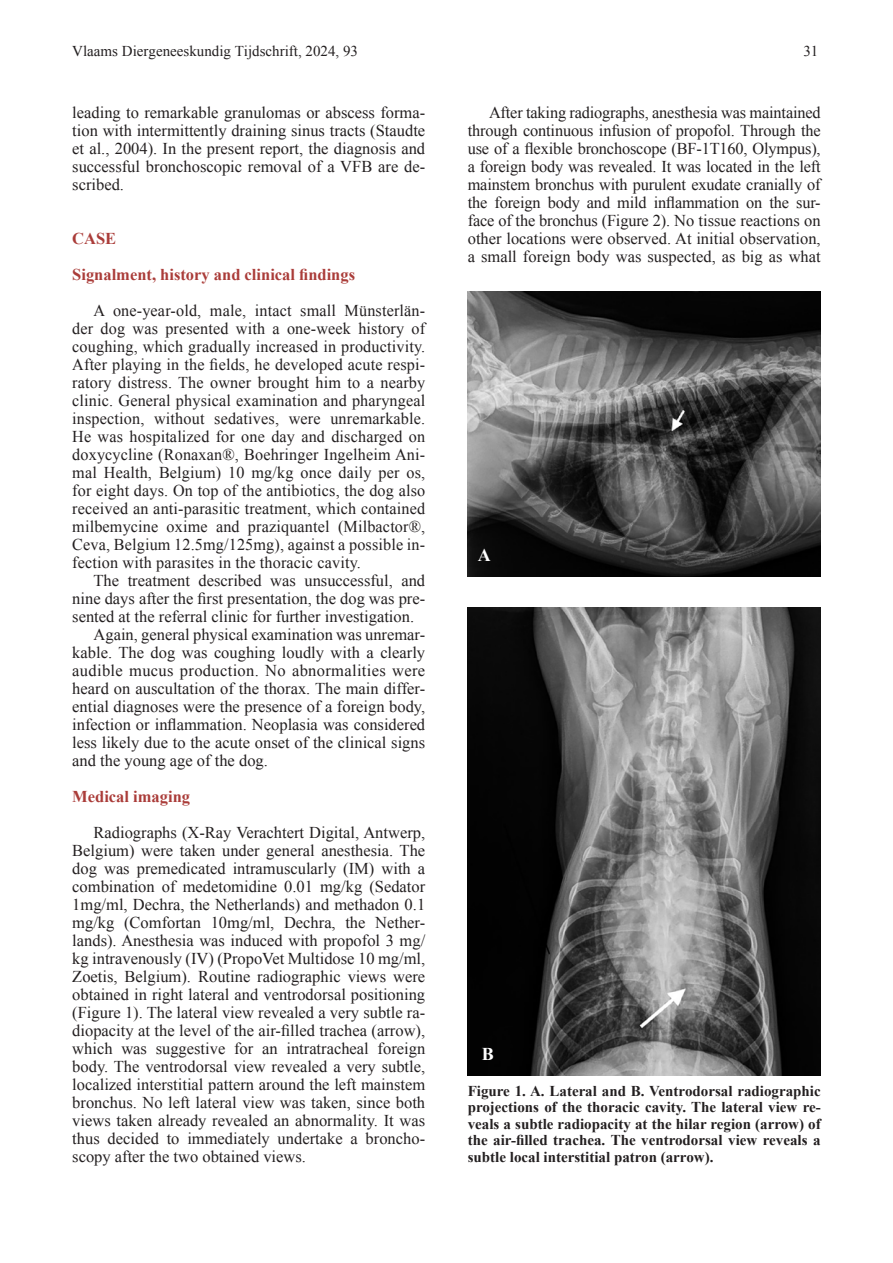
<style>
.page{position:relative;width:893px;height:1263px;background:#fff}
.page>*{position:absolute;margin:0;border:0;box-sizing:border-box;transform-origin:0 0}
.Hoofdtekst{font:700 18px "Times New Roman";color:#fff}
.Hoofdtekst-2{font:16.5px/18px "Times New Roman";color:#231f20;text-align:justify}
.Hoofdtekst-3{font:700 16.5px "Times New Roman";color:#aa3c39}
.Hoofdtekst-4{font:700 15px/16.5px "Times New Roman";color:#231f20;text-align:justify}
.Normaal{font:15px "Times New Roman";color:#231f20}
</style>
<div class="page">
<img style="left:468px;top:291px;width:353px;height:285px">
<img style="left:468px;top:607px;width:353px;height:468px">
<p class="Normaal" style="left:72px;top:41px;width:287px">Vlaams Diergeneeskundig Tijdschrift, 2024, 93</p>
<p class="Normaal" style="left:803px;top:41px;width:16px">31</p>
<p class="Hoofdtekst-2" style="left:72px;top:103px;width:354px">leading to remarkable granulomas or abscess forma&shy;tion with intermittently draining sinus tracts (Staudte et al., 2004). In the present report, the diagnosis and successful bronchoscopic removal of a VFB are de&shy;scribed.</p>
<p class="Hoofdtekst-3" style="left:72px;top:227px;width:46px">CASE</p>
<p class="Hoofdtekst-3" style="left:72px;top:263px;width:284px">Signalment, history and clinical findings</p>
<p class="Hoofdtekst-2" style="left:72px;top:301px;width:355px;text-indent:21px">A one-year-old, male, intact small Münsterlän&shy;der dog was presented with a one-week history of coughing, which gradually increased in productivity.<br>After playing in the fields, he developed acute respi&shy;ratory distress. The owner brought him to a nearby clinic. General physical examination and pharyngeal inspection, without sedatives, were unremarkable.<br>He was hospitalized for one day and discharged on doxycycline (Ronaxan®, Boehringer Ingelheim Ani&shy;mal Health, Belgium) 10 mg/kg once daily per os, for eight days. On top of the antibiotics, the dog also received an anti-parasitic treatment, which contained milbemycine oxime and praziquantel (Milbactor®, Ceva, Belgium 12.5mg/125mg), against a possible in&shy;fection with parasites in the thoracic cavity.</p>
<p class="Hoofdtekst-2" style="left:72px;top:571px;width:354px;text-indent:21px">The treatment described was unsuccessful, and nine days after the first presentation, the dog was pre&shy;sented at the referral clinic for further investigation.</p>
<p class="Hoofdtekst-2" style="left:72px;top:625px;width:354px;text-indent:21px">Again, general physical examination was unremar&shy;kable. The dog was coughing loudly with a clearly audible mucus production. No abnormalities were heard on auscultation of the thorax. The main differ&shy;ential diagnoses were the presence of a foreign body, infection or inflammation. Neoplasia was considered less likely due to the acute onset of the clinical signs and the young age of the dog.</p>
<p class="Hoofdtekst-3" style="left:72px;top:785px;width:119px">Medical imaging</p>
<p class="Hoofdtekst-2" style="left:72px;top:823px;width:354px;text-indent:21px">Radiographs (X-Ray Verachtert Digital, Antwerp, Belgium) were taken under general anesthesia. The dog was premedicated intramuscularly (IM) with a combination of medetomidine 0.01 mg/kg (Sedator 1mg/ml, Dechra, the Netherlands) and methadon 0.1 mg/kg (Comfortan 10mg/ml, Dechra, the Nether&shy;lands). Anesthesia was induced with propofol 3 mg/ kg intravenously (IV) (PropoVet Multidose 10 mg/ml, Zoetis, Belgium). Routine radiographic views were obtained in right lateral and ventrodorsal positioning (Figure 1). The lateral view revealed a very subtle ra&shy;diopacity at the level of the air-filled trachea (arrow), which was suggestive for an intratracheal foreign body. The ventrodorsal view revealed a very subtle, localized interstitial pattern around the left mainstem bronchus. No left lateral view was taken, since both views taken already revealed an abnormality. It was thus decided to immediately undertake a broncho&shy;scopy after the two obtained views.</p>
<p class="Hoofdtekst-2" style="left:468px;top:103px;width:355px;text-indent:21px">After taking radiographs, anesthesia was maintained through continuous infusion of propofol. Through the use of a flexible bronchoscope (BF-1T160, Olympus), a foreign body was revealed. It was located in the left mainstem bronchus with purulent exudate cranially of the foreign body and mild inflammation on the sur&shy;face of the bronchus (Figure 2). No tissue reactions on other locations were observed. At initial observation, a small foreign body was suspected, as big as what</p>
<p class="Hoofdtekst" style="left:478px;top:543px;width:14px">A</p>
<p class="Hoofdtekst" style="left:482px;top:1042px;width:14px">B</p>
<p class="Hoofdtekst-4" style="left:468px;top:1082px;width:354px">Figure 1. A. Lateral and B. Ventrodorsal radiographic projections of the thoracic cavity. The lateral view re&shy;veals a subtle radiopacity at the hilar region (arrow) of the air-filled trachea. The ventrodorsal view reveals a subtle local interstitial patron (arrow).</p>
</div>
